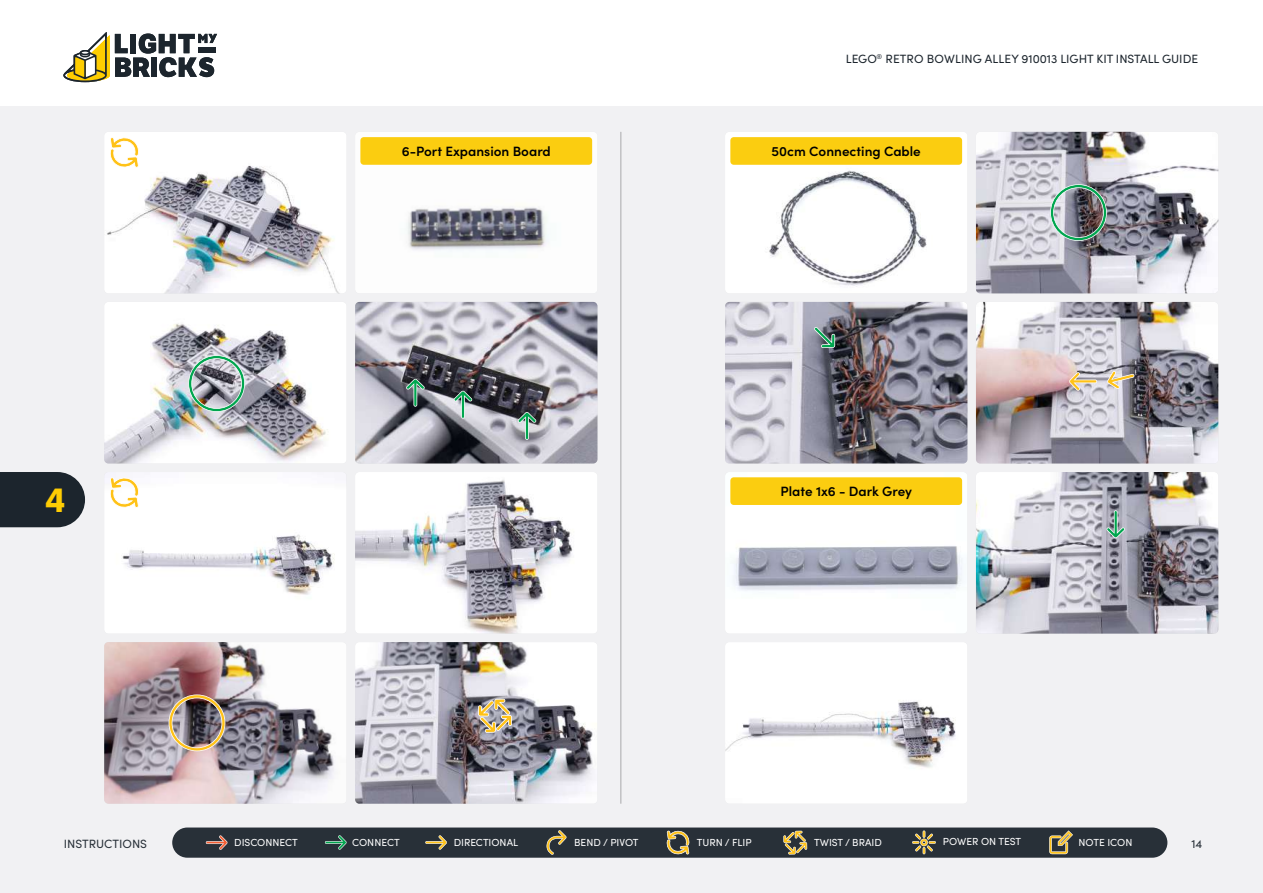
<style>
.page{position:relative;width:1263px;height:893px;background:#fff}
.page>*{position:absolute;margin:0;border:0;box-sizing:border-box;transform-origin:0 0}
.t1{font:700 33px "LFT Etica";color:#ffcd03}
.t2{font:600 13.5px "Sofia Pro";color:#000}
.t3{font:12px "Sofia Pro";color:#1c252d}
.t4{font:12px "Sofia Pro";color:#283038}
.t5{font:10.2px "Sofia Pro";color:#fff}
</style>
<div class="page">
<div style="left:0;top:106px;width:1263px;height:787px;background:#f1f1f3"></div>
<hr style="left:621px;top:132px;width:1px;height:672px;background:#000">
<div style="left:172px;top:827px;width:995px;height:31px;background:#283038;border-radius:15px"></div>
<svg style="left:783px;top:831px;width:24px;height:23px"></svg>
<svg style="left:206px;top:835px;width:22px;height:15px"></svg>
<svg style="left:325px;top:835px;width:22px;height:15px"></svg>
<svg style="left:425px;top:835px;width:22px;height:15px"></svg>
<svg style="left:546px;top:830px;width:21px;height:25px"></svg>
<svg style="left:1049px;top:830px;width:24px;height:24px"></svg>
<svg style="left:912px;top:830px;width:24px;height:24px"></svg>
<svg style="left:666px;top:830px;width:24px;height:25px"></svg>
<svg style="left:63px;top:32px;width:154px;height:50px"></svg>
<svg style="left:0;top:472px;width:85px;height:55px;background:#2a333a"></svg>
<img style="left:976px;top:132px;width:242px;height:161px">
<img style="left:105px;top:132px;width:241px;height:161px">
<img style="left:355px;top:302px;width:242px;height:161px">
<img style="left:976px;top:302px;width:242px;height:161px">
<img style="left:355px;top:472px;width:242px;height:162px">
<img style="left:976px;top:472px;width:242px;height:162px">
<img style="left:355px;top:642px;width:242px;height:162px">
<img style="left:105px;top:472px;width:241px;height:161px">
<img style="left:104px;top:302px;width:242px;height:161px">
<img style="left:725px;top:302px;width:242px;height:161px">
<img style="left:104px;top:642px;width:242px;height:162px">
<img style="left:725px;top:643px;width:242px;height:160px">
<svg style="left:478px;top:699px;width:34px;height:34px"></svg>
<svg style="left:518px;top:412px;width:18px;height:28px"></svg>
<svg style="left:1069px;top:372px;width:28px;height:19px"></svg>
<svg style="left:188px;top:355px;width:57px;height:57px;background:#8fa29f"></svg>
<img style="left:169px;top:694px;width:56px;height:57px">
<img style="left:356px;top:132px;width:241px;height:161px">
<div style="left:360px;top:137px;width:232px;height:28px;background:#fbcd10;border-radius:3px"></div>
<img style="left:725px;top:132px;width:242px;height:161px">
<div style="left:730px;top:137px;width:232px;height:28px;background:#fbcd10;border-radius:3px"></div>
<img style="left:725px;top:472px;width:242px;height:161px">
<div style="left:730px;top:477px;width:232px;height:28px;background:#fbcd10;border-radius:3px"></div>
<svg style="left:109px;top:136px;width:31px;height:33px"></svg>
<svg style="left:454px;top:390px;width:18px;height:29px"></svg>
<svg style="left:406px;top:379px;width:19px;height:28px"></svg>
<svg style="left:109px;top:476px;width:31px;height:33px"></svg>
<svg style="left:1050px;top:184px;width:57px;height:57px;background:#7d8c8a"></svg>
<svg style="left:814px;top:327px;width:21px;height:21px"></svg>
<svg style="left:1107px;top:371px;width:28px;height:18px"></svg>
<svg style="left:1106px;top:510px;width:19px;height:28px"></svg>
<p class="t3" style="left:846px;top:50px;width:354px">LEGO<sup>®</sup> RETRO BOWLING ALLEY 910013 LIGHT KIT INSTALL GUIDE</p>
<h1 class="t1" style="left:45px;top:480px;width:21px">4</h1>
<h2 class="t2" style="left:402px;top:141px;width:151px">6-Port Expansion Board</h2>
<h2 class="t2" style="left:772px;top:141px;width:151px">50cm Connecting Cable</h2>
<h2 class="t2" style="left:781px;top:481px;width:133px">Plate 1x6 - Dark Grey</h2>
<p class="t4" style="left:64px;top:835px;width:85px">INSTRUCTIONS</p>
<p class="t5" style="left:234px;top:835px;width:65px">DISCONNECT</p>
<p class="t5" style="left:352px;top:835px;width:49px">CONNECT</p>
<p class="t5" style="left:454px;top:835px;width:66px">DIRECTIONAL</p>
<p class="t5" style="left:574px;top:835px;width:66px">BEND / PIVOT</p>
<p class="t5" style="left:697px;top:835px;width:56px">TURN / FLIP</p>
<p class="t5" style="left:814px;top:835px;width:69px">TWIST / BRAID</p>
<p class="t5" style="left:943px;top:834px;width:80px">POWER ON TEST</p>
<p class="t5" style="left:1078px;top:835px;width:55px">NOTE ICON</p>
<p class="t4" style="left:1191px;top:835px;width:13px">14</p>
</div>
